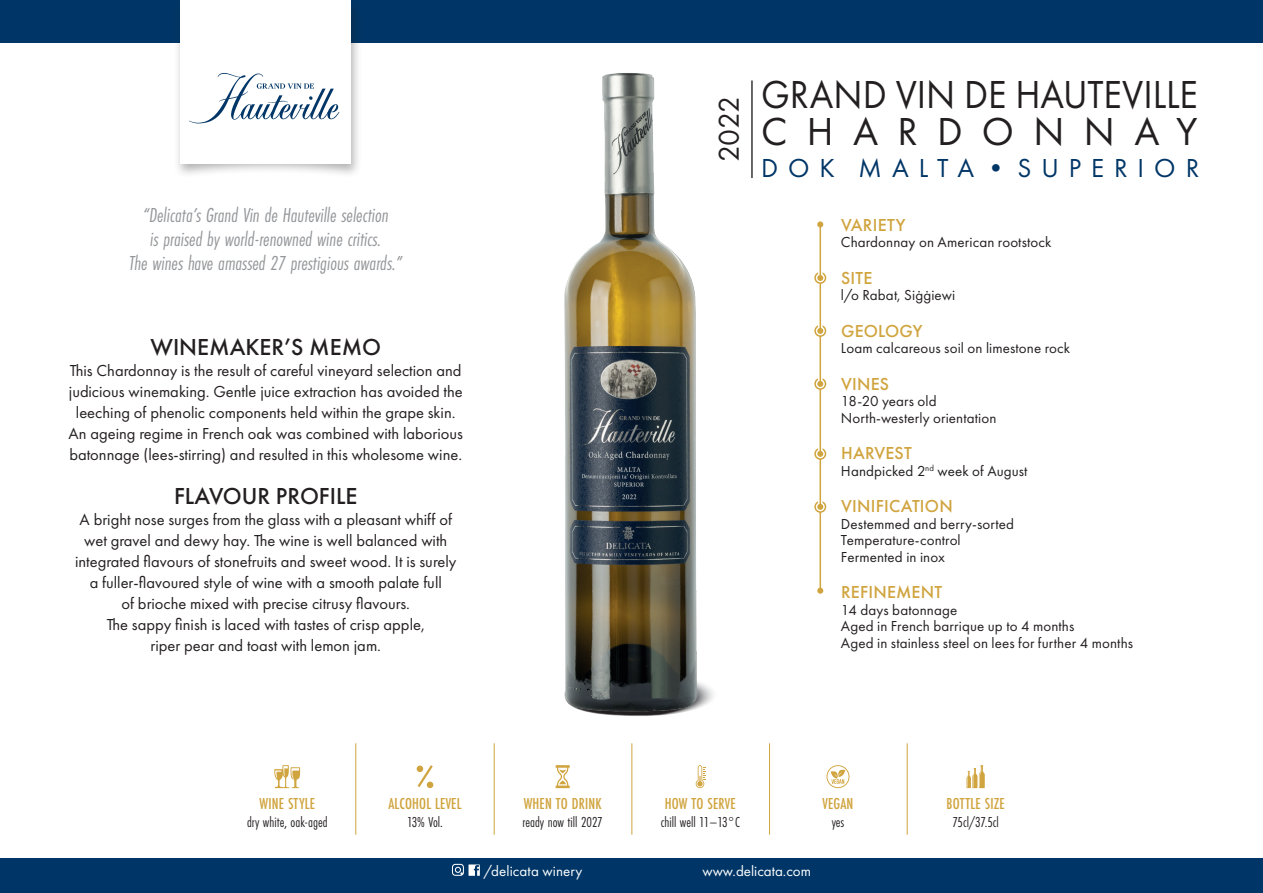
<style>
.page{position:relative;width:1263px;height:893px;background:#fff}
.page>*{position:absolute;margin:0;border:0;box-sizing:border-box;transform-origin:0 0}
.t1{font:40.5px/37.3px "Futura PT";color:#231f20;scale:.94 1}
.t2{font:29.7px "Futura PT";color:#231f20}
.t3{font:27px "Futura PT";letter-spacing:.37em;color:#003667}
.t4{font:500 24px "Futura PT";color:#231f20}
.t5{font:italic 21px/24px "Futura PT Cond";color:#939598;text-align:center}
.t6{font:500 18px "Futura PT";letter-spacing:.015em;color:#d0a43e}
.t7{font:16.5px/21px "Futura PT";color:#231f20;text-align:center}
.t8{font:500 16.5px "Futura PT Cond";letter-spacing:.01em;color:#d0a43e}
.t9{font:15px/16.5px "Futura PT";letter-spacing:.01em;color:#231f20}
.t10{font:15px "Futura PT Cond";color:#231f20}
.t11{font:15px "Futura PT";letter-spacing:.005em;color:#fff}
</style>
<div class="page">
<div style="left:0;top:0;width:1263px;height:43px;background:#003667"></div>
<div style="left:0;top:859px;width:1263px;height:34px;background:#003667"></div>
<div style="left:174px;top:0;width:188px;height:179px;background:#231f20;opacity:.35"></div>
<svg style="left:417px;top:765px;width:16px;height:23px"></svg>
<svg style="left:966px;top:765px;width:19px;height:23px"></svg>
<svg style="left:695px;top:765px;width:10px;height:23px"></svg>
<svg style="left:826px;top:765px;width:23px;height:23px"></svg>
<svg style="left:556px;top:765px;width:14px;height:23px"></svg>
<svg style="left:274px;top:765px;width:26px;height:23px"></svg>
<hr style="left:355px;top:743px;width:1px;height:92px;background:#d0a43e">
<hr style="left:494px;top:743px;width:1px;height:92px;background:#d0a43e">
<hr style="left:631px;top:743px;width:1px;height:92px;background:#d0a43e">
<hr style="left:769px;top:743px;width:1px;height:92px;background:#d0a43e">
<hr style="left:907px;top:743px;width:1px;height:92px;background:#d0a43e">
<svg style="left:452px;top:864px;width:28px;height:12px"></svg>
<svg style="left:181px;top:0;width:170px;height:164px"></svg>
<img style="left:564px;top:73px;width:263px;height:643px">
<p class="t5" style="left:129px;top:203px;width:275px">“Delicata’s Grand Vin de Hauteville selection<br>is praised by world-renowned wine critics.<br>The wines have amassed 27 prestigious awards.”</p>
<h3 class="t4" style="left:150px;top:332px;width:232px">WINEMAKER’S MEMO</h3>
<p class="t7" style="left:69px;top:360px;width:396px">This Chardonnay is the result of careful vineyard selection and judicious winemaking. Gentle juice extraction has avoided the leeching of phenolic components held within the grape skin.<br>An ageing regime in French oak was combined with laborious batonnage (lees-stirring) and resulted in this wholesome wine.</p>
<h3 class="t4" style="left:174px;top:481px;width:185px">FLAVOUR PROFILE</h3>
<p class="t7" style="left:75px;top:509px;width:383px">A bright nose surges from the glass with a pleasant whiff of wet gravel and dewy hay. The wine is well balanced with integrated flavours of stonefruits and sweet wood. It is surely a fuller-flavoured style of wine with a smooth palate full<br>of brioche mixed with precise citrusy flavours.<br>The sappy finish is laced with tastes of crisp apple,<br>riper pear and toast with lemon jam.</p>
<h2 class="t2" style="left:711px;top:162px;width:67px;rotate:-90deg">2022</h2>
<h1 class="t1" style="left:761px;top:75px;width:466px">GRAND VIN DE HAUTEVILLE<br>CHARDONNAY</h1>
<h3 class="t3" style="left:761px;top:152px;width:440px">DOK MALTA•SUPERIOR</h3>
<p class="t6" style="left:841px;top:214px;width:66px">VARIETY</p>
<p class="t9" style="left:841px;top:234px;width:212px">Chardonnay on American rootstock</p>
<p class="t6" style="left:841px;top:267px;width:33px">SITE</p>
<p class="t9" style="left:841px;top:287px;width:116px">l/o Rabat, Siġġiewi</p>
<p class="t6" style="left:841px;top:320px;width:83px">GEOLOGY</p>
<p class="t9" style="left:841px;top:340px;width:231px">Loam calcareous soil on limestone rock</p>
<p class="t6" style="left:841px;top:373px;width:50px">VINES</p>
<p class="t9" style="left:841px;top:393px;width:157px">18-20 years old<br>North-westerly orientation</p>
<p class="t6" style="left:841px;top:443px;width:72px">HARVEST</p>
<p class="t9" style="left:841px;top:463px;width:188px">Handpicked 2<sup>nd</sup> week of August</p>
<p class="t6" style="left:841px;top:496px;width:113px">VINIFICATION</p>
<p class="t9" style="left:841px;top:516px;width:175px">Destemmed and berry-sorted<br>Temperature-control<br>Fermented in inox</p>
<p class="t6" style="left:841px;top:582px;width:103px">REFINEMENT</p>
<p class="t9" style="left:841px;top:602px;width:294px">14 days batonnage<br>Aged in French barrique up to 4 months<br>Aged in stainless steel on lees for further 4 months</p>
<p class="t8" style="left:260px;top:794px;width:57px">WINE STYLE</p>
<p class="t10" style="left:247px;top:814px;width:82px">dry white, oak-aged</p>
<p class="t8" style="left:388px;top:794px;width:75px">ALCOHOL LEVEL</p>
<p class="t10" style="left:407px;top:814px;width:37px">13% Vol.</p>
<p class="t8" style="left:524px;top:794px;width:79px">WHEN TO DRINK</p>
<p class="t10" style="left:523px;top:814px;width:82px">ready now till 2027</p>
<p class="t8" style="left:665px;top:794px;width:72px">HOW TO SERVE</p>
<p class="t10" style="left:661px;top:814px;width:81px">chill well 11–13°C</p>
<p class="t8" style="left:822px;top:794px;width:32px">VEGAN</p>
<p class="t10" style="left:832px;top:814px;width:14px">yes</p>
<p class="t11" style="left:484px;top:862px;width:100px">/delicata winery</p>
<p class="t11" style="left:702px;top:862px;width:110px">www.delicata.com</p>
<p class="t8" style="left:946px;top:794px;width:60px">BOTTLE SIZE</p>
<p class="t10" style="left:952px;top:814px;width:48px">75cl/37.5cl</p>
</div>
